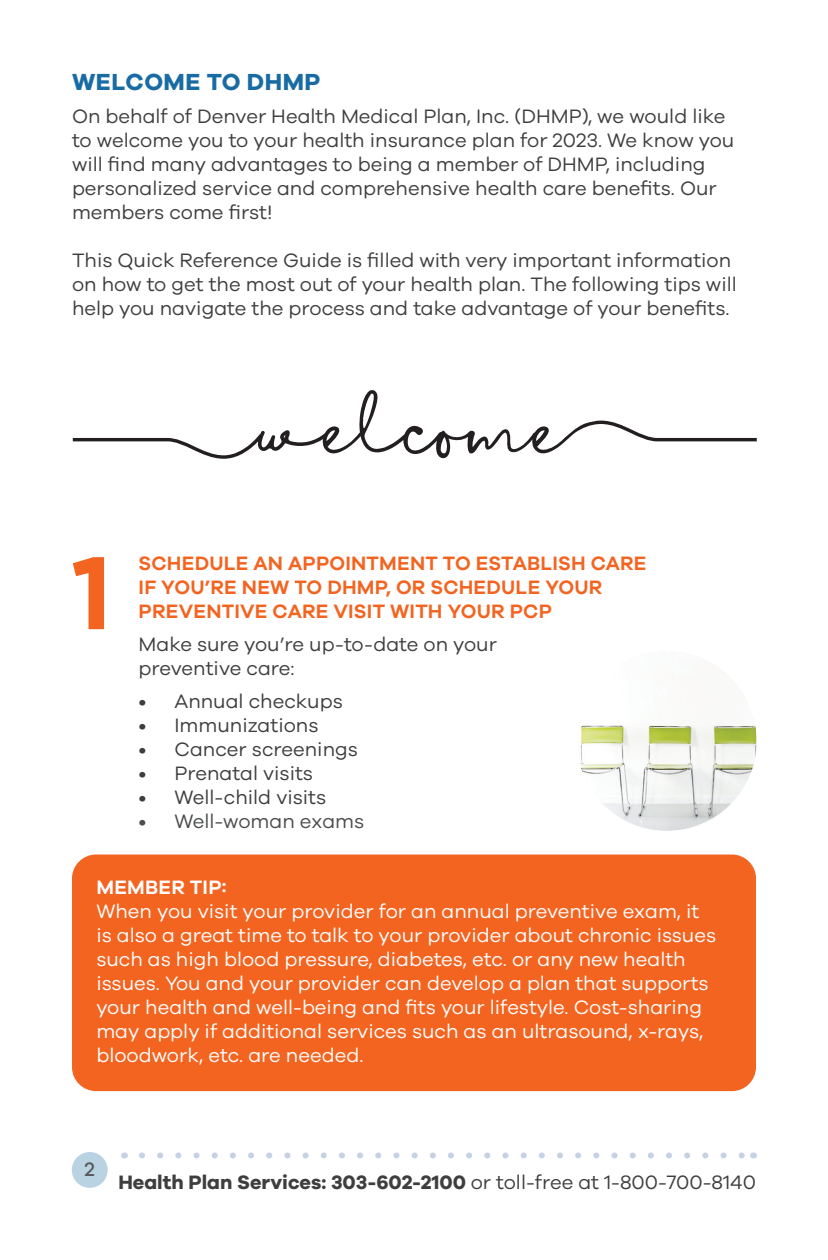
<style>
.page{position:relative;width:828px;height:1260px;background:#fff}
.page>*{position:absolute;margin:0;border:0;box-sizing:border-box;transform-origin:0 0}
.NEW_Header{font:700 24px "Galano Grotesque";letter-spacing:.02em;color:#186ca3}
.NEW_Body{font:20px/24px "Galano Grotesque";color:#3e3e3f}
.Body{font:20px/24px "Galano Grotesque";color:#fff}
.t1{font:600 20px/24px "Galano Grotesque";letter-spacing:.01em;color:#f36421}
.t2{font:700 20px "Galano Grotesque";color:#3e3e3f}
.Body-2{font:20px/24px "Galano Grotesque";color:#3e3e3f}
.t3{font:20px "Galano Grotesque";color:#4b4c4d}
.t4{font:600 20px "Galano Grotesque";letter-spacing:.01em;color:#fff}
.t5{font:500 20px "Galano Grotesque";color:#57585a}
.s1{font-weight:400}
</style>
<div class="page">
<svg style="left:142px;top:1152px;width:602px;height:6px"></svg>
<div style="left:72px;top:1152px;width:36px;height:36px;background:#bad3e3;border-radius:50%"></div>
<svg style="left:73px;top:390px;width:684px;height:69px"></svg>
<svg style="left:73px;top:557px;width:31px;height:72px"></svg>
<img style="left:577px;top:651px;width:180px;height:180px;border-radius:90px">
<div style="left:72px;top:855px;width:684px;height:236px;background:#f36421;border-radius:24px"></div>
<p class="NEW_Header" style="left:72px;top:67px;width:250px">WELCOME TO DHMP</p>
<p class="NEW_Body" style="left:72px;top:104px;width:664px">On behalf of Denver Health Medical Plan, Inc. (DHMP), we would like to welcome you to your health insurance plan for 2023. We know you will find many advantages to being a member of DHMP, including personalized service and comprehensive health care benefits. Our members come first!</p>
<p class="NEW_Body" style="left:72px;top:248px;width:666px">This Quick Reference Guide is filled with very important information on how to get the most out of your health plan. The following tips will help you navigate the process and take advantage of your benefits.</p>
<p class="t1" style="left:139px;top:551px;width:510px">SCHEDULE AN APPOINTMENT TO ESTABLISH CARE<br>IF YOU’RE NEW TO DHMP, OR SCHEDULE YOUR<br>PREVENTIVE CARE VISIT WITH YOUR PCP</p>
<p class="Body-2" style="left:139px;top:632px;width:360px">Make sure you’re up-to-date on your preventive care:</p>
<p class="NEW_Body" style="left:139px;top:689px;width:206px">• Annual checkups</p>
<p class="NEW_Body" style="left:139px;top:713px;width:181px">• Immunizations</p>
<p class="NEW_Body" style="left:139px;top:737px;width:221px">• Cancer screenings</p>
<p class="NEW_Body" style="left:139px;top:761px;width:176px">• Prenatal visits</p>
<p class="NEW_Body" style="left:139px;top:785px;width:189px">• Well-child visits</p>
<p class="t3" style="left:139px;top:809px;width:227px">• Well-woman exams</p>
<p class="t4" style="left:96px;top:875px;width:132px">MEMBER TIP:</p>
<p class="Body" style="left:96px;top:899px;width:621px">When you visit your provider for an annual preventive exam, it is also a great time to talk to your provider about chronic issues such as high blood pressure, diabetes, etc. or any new health issues. You and your provider can develop a plan that supports your health and well-being and fits your lifestyle. Cost-sharing may apply if additional services such as an ultrasound, x-rays, bloodwork, etc. are needed.</p>
<p class="t5" style="left:85px;top:1157px;width:12px">2</p>
<p class="t2" style="left:118px;top:1170px;width:639px">Health Plan Services: 303-602-2100 <span class="s1">or toll-free at 1-800-700-8140</span></p>
</div>
